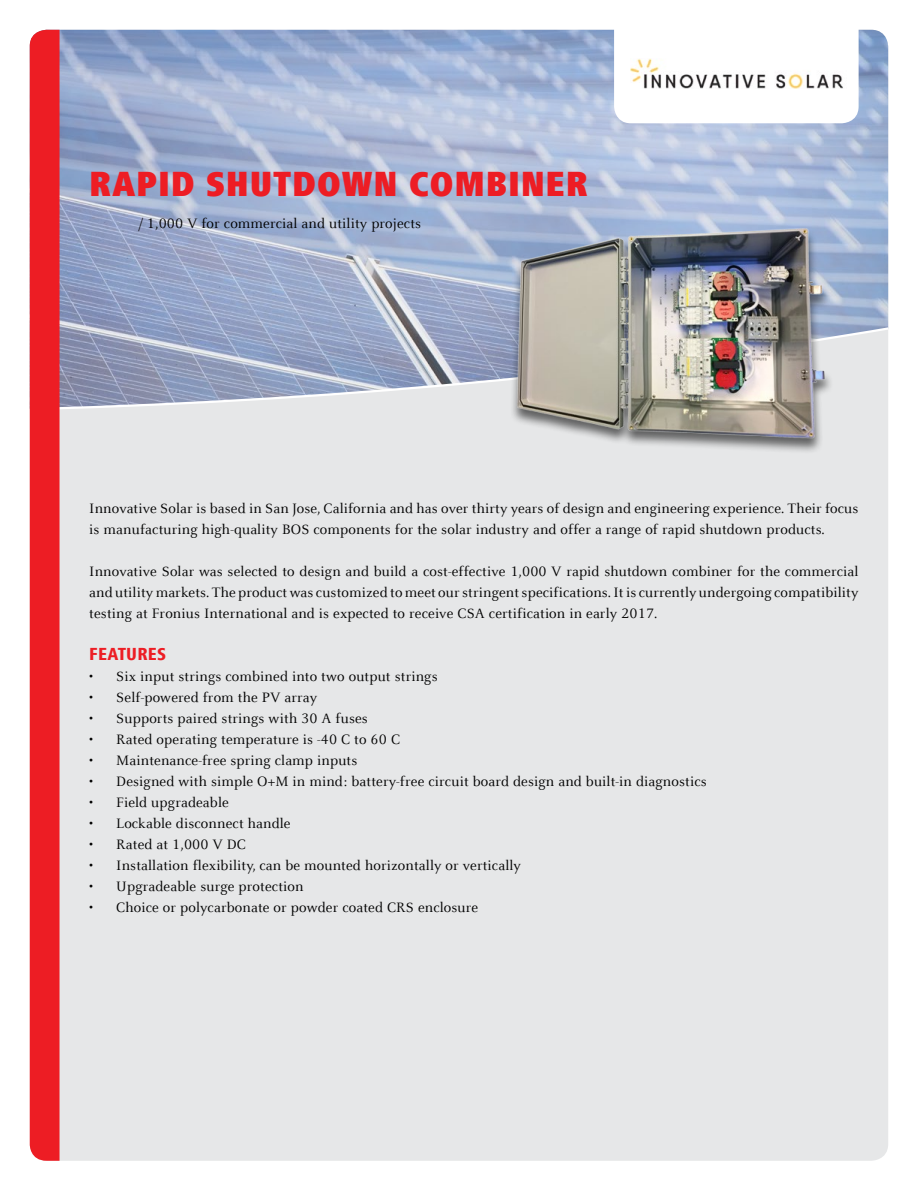
<style>
.page{position:relative;width:918px;height:1188px;background:#fff}
.page>*{position:absolute;margin:0;border:0;box-sizing:border-box;transform-origin:0 0}
.t1{font:900 condensed 36px "Frutiger Next Com";letter-spacing:.02em;color:#ed1d24}
.t2{font:800 condensed 18px "Frutiger Next Com";letter-spacing:.01em;color:#ed1d24}
.t3{font:15px/21px "Celeste Offc Pro";letter-spacing:.01em;color:#000}
</style>
<div class="page">
<div style="left:30px;top:30px;width:858px;height:1131px;background:#e6e7e8;border-radius:17px"></div>
<svg style="left:60px;top:30px;width:828px;height:379px;background:#a5b3d1"></svg>
<div style="left:30px;top:30px;width:30px;height:1131px;background:#ed1d24"></div>
<div style="left:614px;top:29px;width:245px;height:94px;background:#fff"></div>
<img style="left:631px;top:59px;width:216px;height:30px">
<div style="left:510px;top:229px;width:324px;height:225px;background:#000;opacity:.58"></div>
<img style="left:508px;top:223px;width:318px;height:222px">
<h1 class="t1" style="left:89px;top:163px;width:500px">RAPID SHUTDOWN COMBINER</h1>
<p class="t3" style="left:139px;top:212px;width:284px">/ 1,000 V for commercial and utility projects</p>
<p class="t3" style="left:89px;top:498px;width:771px">Innovative Solar is based in San Jose, California and has over thirty years of design and engineering experience. Their focus is manufacturing high-quality BOS components for the solar industry and offer a range of rapid shutdown products.</p>
<p class="t3" style="left:89px;top:561px;width:771px;text-align:justify">Innovative Solar was selected to design and build a cost-effective 1,000 V rapid shutdown combiner for the commercial and utility markets. The product was customized to meet our stringent specifications. It is currently undergoing compatibility testing at Fronius International and is expected to receive CSA certification in early 2017.</p>
<p class="t2" style="left:89px;top:644px;width:78px">FEATURES</p>
<p class="t3" style="left:89px;top:666px;width:350px">• Six input strings combined into two output strings</p>
<p class="t3" style="left:89px;top:687px;width:229px">• Self-powered from the PV array</p>
<p class="t3" style="left:89px;top:708px;width:280px">• Supports paired strings with 30 A fuses</p>
<p class="t3" style="left:89px;top:729px;width:312px">• Rated operating temperature is -40 C to 60 C</p>
<p class="t3" style="left:89px;top:750px;width:270px">• Maintenance-free spring clamp inputs</p>
<p class="t3" style="left:89px;top:771px;width:619px">• Designed with simple O+M in mind: battery-free circuit board design and built-in diagnostics</p>
<p class="t3" style="left:89px;top:792px;width:141px">• Field upgradeable</p>
<p class="t3" style="left:89px;top:813px;width:203px">• Lockable disconnect handle</p>
<p class="t3" style="left:89px;top:834px;width:158px">• Rated at 1,000 V DC</p>
<p class="t3" style="left:89px;top:855px;width:433px">• Installation flexibility, can be mounted horizontally or vertically</p>
<p class="t3" style="left:89px;top:876px;width:216px">• Upgradeable surge protection</p>
<p class="t3" style="left:89px;top:897px;width:390px">• Choice or polycarbonate or powder coated CRS enclosure</p>
</div>
